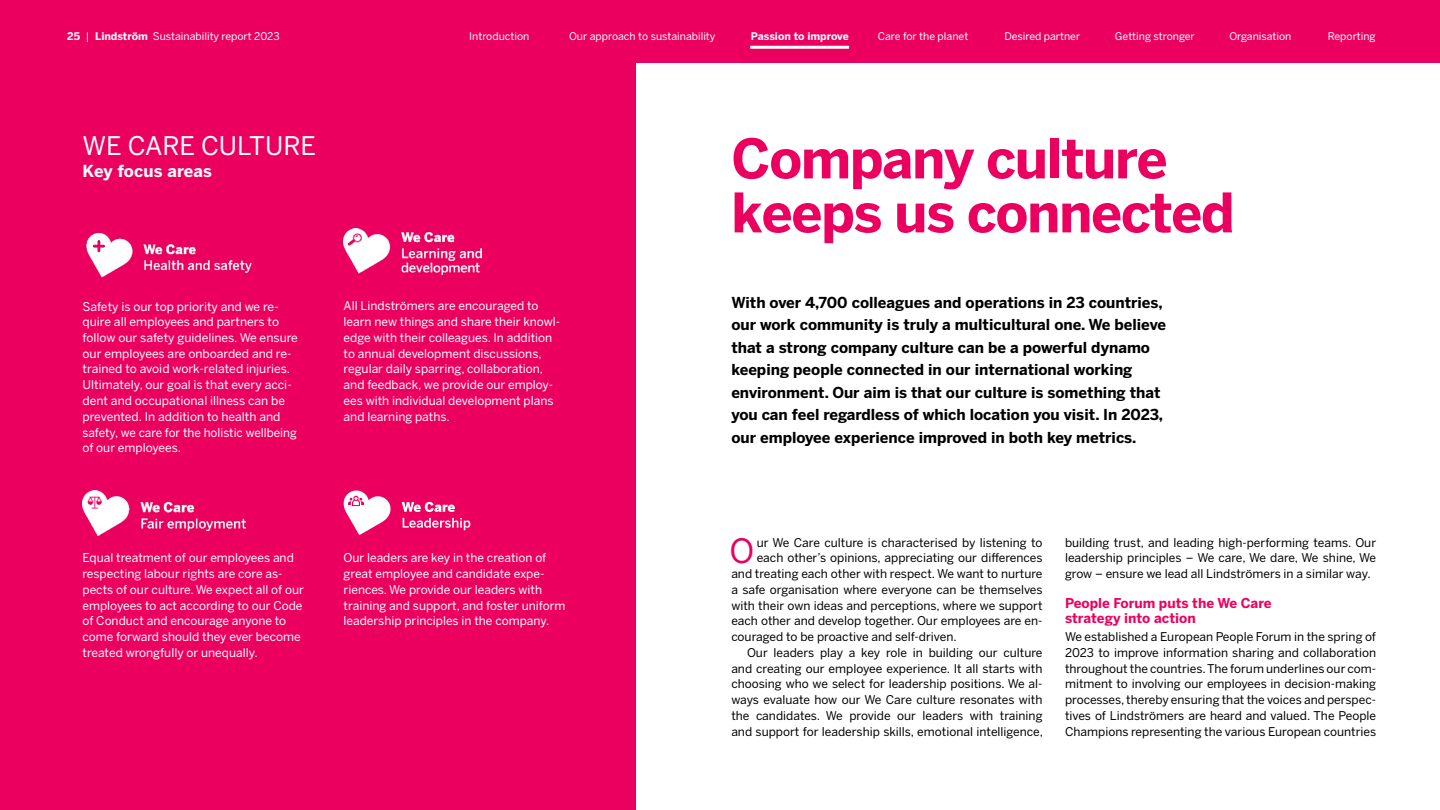
<style>
.page{position:relative;width:1440px;height:810px;background:#ec005f}
.page>*{position:absolute;margin:0;border:0;box-sizing:border-box;transform-origin:0 0}
.h2_musta{font:700 54px/54px "Benton Sans";letter-spacing:-.025em;color:#ec005f}
.Leipis_musta_anfangi_koe{font:33.3px "Benton Sans";color:#ec005f}
.Highlights-otsikko_valk{font:25.5px "Benton Sans";color:#fff}
.Leipis_valk{font:700 16.5px "Benton Sans";letter-spacing:.005em;color:#fff}
.ingressi_musta{font:700 15px/22.5px "Benton Sans";color:#000}
.Väliotsikko_musta{font:700 13.5px/15.8px "Benton Sans";color:#ec005f}
.Leipis_valk-2{font:12px/15.8px "Benton Sans";color:#fff}
.Leipis_musta_sis{font:12px/15.8px "Benton Sans";color:#000;text-align:justify}
.Leipis_musta{font:12px/15.8px "Benton Sans";color:#000;text-align:justify}
.Leipis_musta_anfangi_koe-2{font:12px "Benton Sans";color:#000}
.t1{font:10.5px "Benton Sans";color:#fff}
.t2{font:700 10.5px "Benton Sans";color:#fff}
.s1{font-weight:700}
</style>
<div class="page">
<div style="left:637px;top:63px;width:803px;height:747px;background:#fff"></div>
<img style="left:86px;top:232px;width:166px;height:46px">
<svg style="left:93px;top:240px;width:12px;height:12px"></svg>
<img style="left:344px;top:229px;width:137px;height:46px">
<svg style="left:402px;top:502px;width:53px;height:10px"></svg>
<svg style="left:403px;top:518px;width:67px;height:12px"></svg>
<svg style="left:344px;top:490px;width:47px;height:45px"></svg>
<img style="left:83px;top:491px;width:162px;height:44px">
<hr style="left:750px;top:46px;width:99px;height:3px;background:#fff">
<p class="t1" style="left:67px;top:30px;width:214px"><span class="s1">25</span> | <span class="s1">Lindström</span> Sustainability report 2023</p>
<p class="t1" style="left:469px;top:30px;width:62px">Introduction</p>
<p class="t1" style="left:569px;top:30px;width:148px">Our approach to sustainability</p>
<p class="t2" style="left:751px;top:29px;width:99px">Passion to improve</p>
<p class="t1" style="left:878px;top:30px;width:92px">Care for the planet</p>
<p class="t1" style="left:1004px;top:30px;width:77px">Desired partner</p>
<p class="t1" style="left:1115px;top:30px;width:81px">Getting stronger</p>
<p class="t1" style="left:1229px;top:30px;width:64px">Organisation</p>
<p class="t1" style="left:1328px;top:30px;width:49px">Reporting</p>
<h5 class="Highlights-otsikko_valk" style="left:83px;top:131px;width:235px">WE CARE CULTURE</h5>
<p class="Leipis_valk" style="left:83px;top:160px;width:131px">Key focus areas</p>
<h2 class="h2_musta" style="left:731px;top:133px;width:505px">Company culture keeps us connected</h2>
<p class="Leipis_valk-2" style="left:83px;top:298px;width:217px">Safety is our top priority and we re&shy;quire all employees and partners to follow our safety guidelines. We ensure our employees are onboarded and re&shy;trained to avoid work-related injuries.<br>Ultimately, our goal is that every acci&shy;dent and occupational illness can be prevented. In addition to health and safety, we care for the holistic wellbeing of our employees.</p>
<p class="Leipis_valk-2" style="left:344px;top:298px;width:218px">All Lindströmers are encouraged to learn new things and share their knowl&shy;edge with their colleagues. In addition to annual development discussions, regular daily sparring, collaboration, and feedback, we provide our employ&shy;ees with individual development plans and learning paths.</p>
<h4 class="ingressi_musta" style="left:731px;top:291px;width:436px">With over 4,700 colleagues and operations in 23 countries, our work community is truly a multicultural one. We believe that a strong company culture can be a powerful dynamo keeping people connected in our international working environment. Our aim is that our culture is something that you can feel regardless of which location you visit. In 2023, our employee experience improved in both key metrics.</h4>
<p class="Leipis_valk-2" style="left:83px;top:550px;width:223px">Equal treatment of our employees and respecting labour rights are core as&shy;pects of our culture. We expect all of our employees to act according to our Code of Conduct and encourage anyone to come forward should they ever become treated wrongfully or unequally.</p>
<p class="Leipis_valk-2" style="left:344px;top:550px;width:223px">Our leaders are key in the creation of great employee and candidate expe&shy;riences. We provide our leaders with training and support, and foster uniform leadership principles in the company.</p>
<p class="Leipis_musta_anfangi_koe" style="left:730px;top:530px;width:26px">O</p>
<p class="Leipis_musta_anfangi_koe-2" style="left:757px;top:535px;width:287px">ur We Care culture is characterised by listening to</p>
<p class="Leipis_musta_anfangi_koe-2" style="left:757px;top:551px;width:287px">each other’s opinions, appreciating our differences</p>
<p class="Leipis_musta_anfangi_koe-2" style="left:731px;top:567px;width:313px">and treating each other with respect. We want to nurture</p>
<p class="Leipis_musta_anfangi_koe-2" style="left:731px;top:582px;width:313px">a safe organisation where everyone can be themselves</p>
<p class="Leipis_musta_anfangi_koe-2" style="left:731px;top:598px;width:313px">with their own ideas and perceptions, where we support</p>
<p class="Leipis_musta_anfangi_koe-2" style="left:731px;top:614px;width:313px">each other and develop together. Our employees are en-</p>
<p class="Leipis_musta_anfangi_koe-2" style="left:731px;top:630px;width:227px">couraged to be proactive and self-driven.</p>
<p class="Leipis_musta_sis" style="left:731px;top:645px;width:313px;text-indent:16px">Our leaders play a key role in building our culture and creating our employee experience. It all starts with choosing who we select for leadership positions. We al&shy;ways evaluate how our We Care culture resonates with the candidates. We provide our leaders with training and support for leadership skills, emotional intelligence,</p>
<p class="Leipis_musta_sis" style="left:1065px;top:534px;width:313px">building trust, and leading high-performing teams. Our leadership principles – We care, We dare, We shine, We grow – ensure we lead all Lindströmers in a similar way.</p>
<h6 class="Väliotsikko_musta" style="left:1065px;top:595px;width:208px">People Forum puts the We Care strategy into action</h6>
<p class="Leipis_musta" style="left:1065px;top:629px;width:313px">We established a European People Forum in the spring of 2023 to improve information sharing and collaboration throughout the countries. The forum underlines our com&shy;mitment to involving our employees in decision-making processes, thereby ensuring that the voices and perspec&shy;tives of Lindströmers are heard and valued. The People Champions representing the various European countries</p>
</div>
